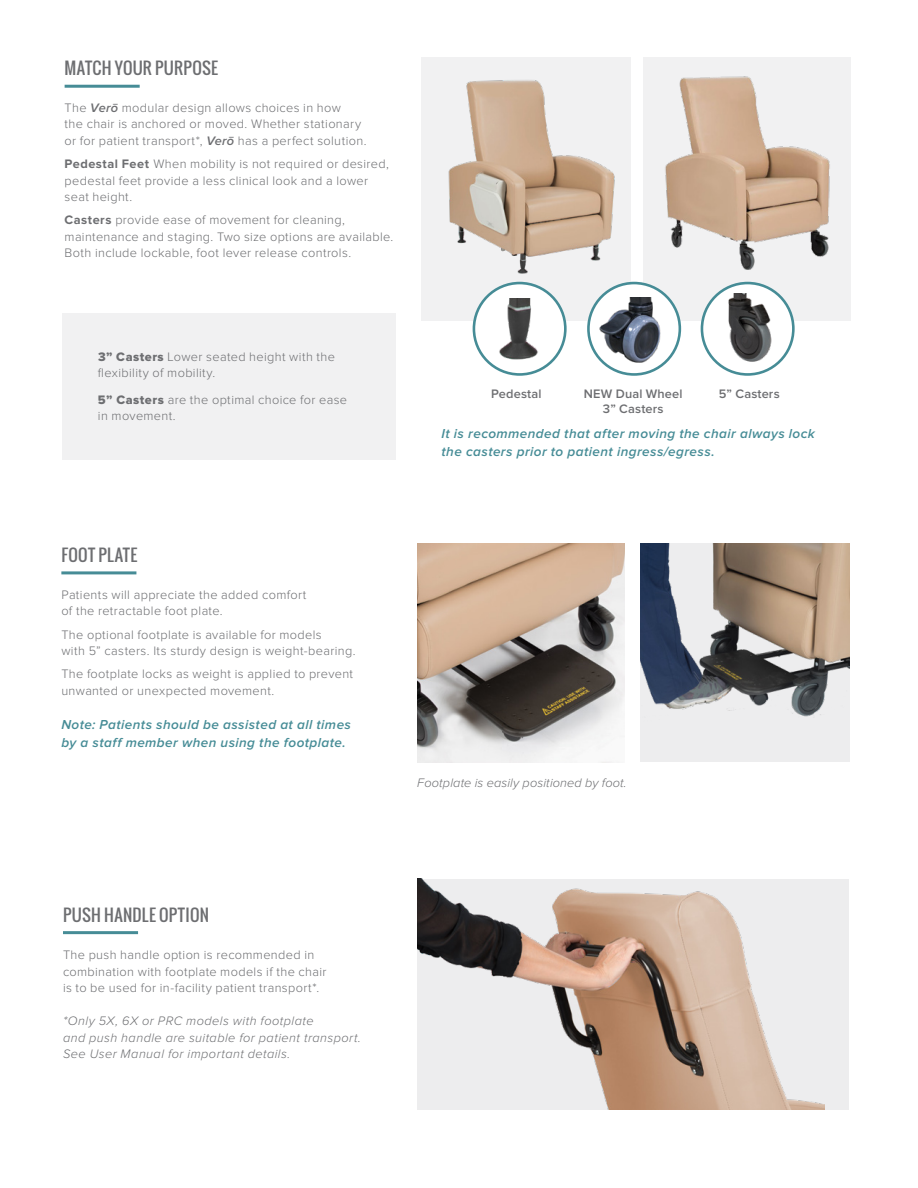
<style>
.page{position:relative;width:918px;height:1188px;background:#fff}
.page>*{position:absolute;margin:0;border:0;box-sizing:border-box;transform-origin:0 0}
.t1{font:16.5px "Oswald";letter-spacing:.02em;color:#6d6e71}
.t2{font:italic 600 13.5px/18px "Proxima Nova";letter-spacing:.03em;color:#468c96}
.t3{font:300 12.75px/16.5px "Proxima Nova";letter-spacing:.025em;color:#6d6e71}
.t4{font:italic 300 12.75px/16.5px "Proxima Nova";letter-spacing:.035em;color:#6d6e71}
.t5{font:600 12.75px/15px "Proxima Nova";letter-spacing:.015em;color:#6d6e71;text-align:center}
.t6{font:italic 300 12.75px "Proxima Nova";letter-spacing:.01em;color:#6d6e71}
.s1{font-weight:600;font-style:italic}
.s2{font-weight:700}
.s3{font-family:"Proxima Nova Extrabld";font-weight:400}
</style>
<div class="page">
<div style="left:62px;top:313px;width:334px;height:146px;background:#f1f1f2"></div>
<img style="left:640px;top:544px;width:209px;height:218px">
<div style="left:417px;top:879px;width:432px;height:231px;background:#ededee"></div>
<img style="left:417px;top:879px;width:408px;height:231px">
<div style="left:644px;top:58px;width:207px;height:263px;background:#f1f1f2"></div>
<div style="left:421px;top:58px;width:210px;height:263px;background:#f1f1f2"></div>
<img style="left:448px;top:80px;width:189px;height:215px">
<svg style="left:588px;top:283px;width:92px;height:91px"></svg>
<div style="left:587px;top:282px;width:94px;height:94px;border:3px solid #468c96;border-radius:50%"></div>
<img style="left:595px;top:297px;width:79px;height:66px">
<svg style="left:702px;top:283px;width:91px;height:91px"></svg>
<div style="left:701px;top:282px;width:94px;height:94px;border:3px solid #468c96;border-radius:50%"></div>
<img style="left:710px;top:294px;width:82px;height:70px">
<div style="left:474px;top:283px;width:91px;height:91px;background:#fff;border-radius:50%"></div>
<div style="left:473px;top:282px;width:94px;height:94px;border:3px solid #468c96;border-radius:50%"></div>
<img style="left:485px;top:298px;width:61px;height:72px">
<img style="left:417px;top:544px;width:208px;height:218px">
<hr style="left:65px;top:85px;width:75px;height:3px;background:#468c96">
<hr style="left:61px;top:571px;width:75px;height:3px;background:#468c96">
<hr style="left:63px;top:931px;width:75px;height:3px;background:#468c96">
<img style="left:643px;top:62px;width:187px;height:208px">
<p class="t1" style="left:65px;top:55px;width:155px">MATCH YOUR PURPOSE</p>
<p class="t3" style="left:65px;top:100px;width:303px">The <span class="s1">Verō</span> modular design allows choices in how<br>the chair is anchored or moved. Whether stationary or for patient transport*, <span class="s1">Verō</span> has a perfect solution.</p>
<p class="t3" style="left:65px;top:156px;width:326px"><span class="s2">Pedestal Feet</span> When mobility is not required or desired, pedestal feet provide a less clinical look and a lower seat height.</p>
<p class="t3" style="left:65px;top:212px;width:330px"><span class="s2">Casters</span> provide ease of movement for cleaning, maintenance and staging. Two size options are available.<br>Both include lockable, foot lever release controls.</p>
<p class="t3" style="left:98px;top:349px;width:239px"><span class="s3">3” Casters</span> Lower seated height with the flexibility of mobility.</p>
<p class="t3" style="left:98px;top:392px;width:251px"><span class="s3">5” Casters</span> are the optimal choice for ease in movement.</p>
<p class="t1" style="left:61px;top:542px;width:78px">FOOT PLATE</p>
<p class="t3" style="left:61px;top:587px;width:247px">Patients will appreciate the added comfort of the retractable foot plate.</p>
<p class="t3" style="left:61px;top:627px;width:296px">The optional footplate is available for models<br>with 5” casters. Its sturdy design is weight-bearing.</p>
<p class="t3" style="left:61px;top:666px;width:293px">The footplate locks as weight is applied to prevent unwanted or unexpected movement.</p>
<p class="t2" style="left:61px;top:716px;width:291px">Note: Patients should be assisted at all times by a staff member when using the footplate.</p>
<p class="t5" style="left:491px;top:387px;width:52px">Pedestal</p>
<p class="t5" style="left:719px;top:387px;width:62px">5” Casters</p>
<p class="t5" style="left:584px;top:387px;width:100px">NEW Dual Wheel<br>3” Casters</p>
<p class="t2" style="left:442px;top:425px;width:375px">It is recommended that after moving the chair always lock the casters prior to patient ingress/egress.</p>
<p class="t6" style="left:417px;top:777px;width:211px">Footplate is easily positioned by foot.</p>
<p class="t1" style="left:63px;top:903px;width:147px">PUSH HANDLE OPTION</p>
<p class="t3" style="left:63px;top:947px;width:265px">The push handle option is recommended in combination with footplate models if the chair is to be used for in-facility patient transport*.</p>
<p class="t4" style="left:63px;top:1013px;width:300px">*Only 5X, 6X or PRC models with footplate<br>and push handle are suitable for patient transport.<br>See User Manual for important details.</p>
</div>
